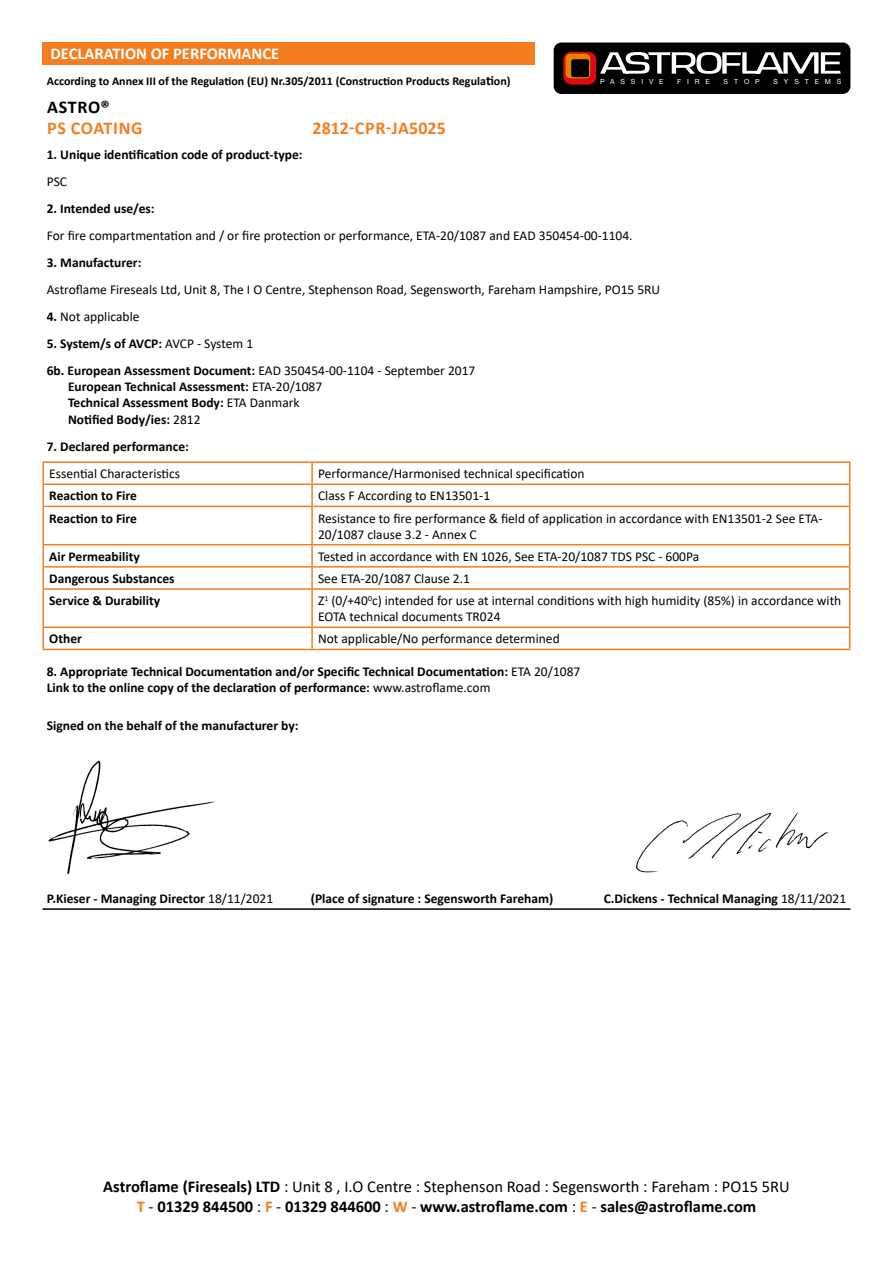
<style>
.page{position:relative;width:893px;height:1263px;background:#fff}
.page>*{position:absolute;margin:0;border:0;box-sizing:border-box;transform-origin:0 0}
.t1{font:700 18px "Calibri";color:#f47d20}
.t2{font:700 18px "Calibri";letter-spacing:.04em;color:#f47d20}
.t3{font:700 18px "Calibri";letter-spacing:.035em;color:#000}
.t4{font:700 16.5px/19.8px "Calibri";color:#000;text-align:center}
.t5{font:700 16.5px "Calibri";color:#fff}
.t6{font:700 13.5px/16.2px "Calibri";color:#000}
.t7{font:13.5px/16.2px "Calibri";color:#000}
.t8{font:700 12px "Calibri";color:#000}
.t9{font:7.05px "Helvetica Neue";letter-spacing:.84em;color:#fff}
.s1{font-size:13.5px}
.s2{font-weight:700}
.s3{font-weight:400}
.s4{color:#f47d20}
</style>
<div class="page">
<div style="left:554px;top:43px;width:296px;height:51px;background:#000;border-radius:8px"></div>
<svg style="left:563px;top:52px;width:278px;height:33px"></svg>
<div style="left:43px;top:43px;width:492px;height:22px;background:#f47d20"></div>
<img style="left:636px;top:812px;width:193px;height:61px">
<img style="left:48px;top:760px;width:168px;height:115px">
<hr style="left:43px;top:908px;width:807px;height:2px;background:#000">
<hr style="left:43px;top:461px;width:269px;height:2px;background:#f47d20">
<hr style="left:312px;top:461px;width:538px;height:2px;background:#f47d20">
<hr style="left:311px;top:463px;width:2px;height:20px;background:#f47d20">
<hr style="left:43px;top:483px;width:269px;height:2px;background:#f47d20">
<svg style="left:43px;top:463px;width:1px;height:43px"></svg>
<hr style="left:312px;top:483px;width:538px;height:2px;background:#f47d20">
<hr style="left:311px;top:485px;width:2px;height:21px;background:#f47d20">
<svg style="left:849px;top:463px;width:1px;height:43px"></svg>
<hr style="left:43px;top:506px;width:269px;height:1px;background:#f47d20">
<hr style="left:43px;top:507px;width:1px;height:37px;background:#f47d20">
<hr style="left:312px;top:506px;width:538px;height:1px;background:#f47d20">
<hr style="left:311px;top:507px;width:2px;height:37px;background:#f47d20">
<hr style="left:849px;top:507px;width:1px;height:37px;background:#f47d20">
<hr style="left:43px;top:544px;width:269px;height:1px;background:#f47d20">
<hr style="left:312px;top:544px;width:538px;height:1px;background:#f47d20">
<hr style="left:311px;top:545px;width:2px;height:21px;background:#f47d20">
<hr style="left:43px;top:566px;width:269px;height:2px;background:#f47d20">
<svg style="left:43px;top:545px;width:1px;height:43px"></svg>
<hr style="left:312px;top:566px;width:538px;height:2px;background:#f47d20">
<hr style="left:311px;top:568px;width:2px;height:20px;background:#f47d20">
<svg style="left:849px;top:545px;width:1px;height:43px"></svg>
<hr style="left:43px;top:588px;width:269px;height:2px;background:#f47d20">
<hr style="left:43px;top:590px;width:1px;height:36px;background:#f47d20">
<hr style="left:312px;top:588px;width:538px;height:2px;background:#f47d20">
<hr style="left:311px;top:590px;width:2px;height:36px;background:#f47d20">
<hr style="left:849px;top:590px;width:1px;height:36px;background:#f47d20">
<hr style="left:43px;top:626px;width:269px;height:2px;background:#f47d20">
<svg style="left:43px;top:628px;width:1px;height:21px"></svg>
<hr style="left:312px;top:626px;width:538px;height:2px;background:#f47d20">
<hr style="left:311px;top:628px;width:2px;height:21px;background:#f47d20">
<svg style="left:849px;top:628px;width:1px;height:21px"></svg>
<hr style="left:43px;top:649px;width:269px;height:1px;background:#f47d20">
<hr style="left:312px;top:649px;width:538px;height:1px;background:#f47d20">
<p class="t5" style="left:51px;top:42px;width:230px">DECLARATION OF PERFORMANCE</p>
<p class="t8" style="left:47px;top:72px;width:465px">According to Annex III of the Regulation (EU) Nr.305/2011 (Construction Products Regula<span class="s1">ti</span>on)</p>
<h1 class="t3" style="left:47px;top:94px;width:64px">ASTRO®</h1>
<h1 class="t2" style="left:47px;top:115px;width:97px">PS COATING</h1>
<h1 class="t1" style="left:313px;top:115px;width:135px">2812-CPR-JA5025</h1>
<p class="t9" style="left:600px;top:77px;width:65px">PASSIVE</p>
<p class="t9" style="left:677px;top:77px;width:34px">FIRE</p>
<p class="t9" style="left:724px;top:77px;width:38px">STOP</p>
<p class="t9" style="left:773px;top:77px;width:69px">SYSTEMS</p>
<p class="t6" style="left:47px;top:146px;width:257px">1. Unique identification code of product-type:</p>
<p class="t7" style="left:47px;top:173px;width:22px">PSC</p>
<p class="t6" style="left:47px;top:200px;width:109px">2. Intended use/es:</p>
<p class="t7" style="left:47px;top:227px;width:587px">For fire compartmentation and / or fire protection or performance, ETA-20/1087 and EAD 350454-00-1104.</p>
<p class="t6" style="left:47px;top:254px;width:96px">3. Manufacturer:</p>
<p class="t7" style="left:47px;top:281px;width:615px">Astroflame Fireseals Ltd, Unit 8, The I O Centre, Stephenson Road, Segensworth, Fareham Hampshire, PO15 5RU</p>
<p class="t7" style="left:47px;top:308px;width:94px"><span class="s2">4.</span> Not applicable</p>
<p class="t6" style="left:47px;top:330px;width:430px;line-height:27px">5. System/s of AVCP: <span class="s3">AVCP - System 1<br></span>6b. European Assessment Document: <span class="s3">EAD 350454-00-1104 - September 2017</span></p>
<p class="t6" style="left:68px;top:378px;width:256px">European Technical Assessment: <span class="s3">ETA-20/1087<br></span>Technical Assessment Body: <span class="s3">ETA Danmark<br></span>Notified Body/ies: <span class="s3">2812</span></p>
<p class="t6" style="left:47px;top:438px;width:144px">7. Declared performance:</p>
<p class="t7" style="left:49px;top:465px;width:132px">Essential Characteristics</p>
<p class="t7" style="left:318px;top:465px;width:268px">Performance/Harmonised technical specification</p>
<p class="t6" style="left:49px;top:488px;width:89px">Reaction to Fire</p>
<p class="t7" style="left:318px;top:487px;width:174px">Class F According to EN13501-1</p>
<p class="t6" style="left:49px;top:510px;width:89px">Reaction to Fire</p>
<p class="t7" style="left:318px;top:510px;width:506px">Resistance to fire performance &amp; field of application in accordance with EN13501-2 See ETA-<br>20/1087 clause 3.2 - Annex C</p>
<p class="t6" style="left:49px;top:548px;width:92px">Air Permeability</p>
<p class="t7" style="left:318px;top:548px;width:383px">Tested in accordance with EN 1026, See ETA-20/1087 TDS PSC - 600Pa</p>
<p class="t6" style="left:49px;top:570px;width:127px">Dangerous Substances</p>
<p class="t7" style="left:318px;top:570px;width:153px">See ETA-20/1087 Clause 2.1</p>
<p class="t6" style="left:49px;top:592px;width:113px">Service &amp; Durability</p>
<p class="t7" style="left:318px;top:592px;width:525px">Z<sup>1</sup> (0/+40<sup>0</sup>c) intended for use at internal conditions with high humidity (85%) in accordance with<br>EOTA technical documents TR024</p>
<p class="t6" style="left:49px;top:631px;width:34px">Other</p>
<p class="t7" style="left:318px;top:630px;width:243px">Not applicable/No performance determined</p>
<p class="t6" style="left:47px;top:663px;width:535px">8. Appropriate Technical Documentation and/or Specific Technical Documentation: <span class="s3">ETA 20/1087<br></span>Link to the online copy of the declaration of performance: <span class="s3">www.astroflame.com</span></p>
<p class="t6" style="left:47px;top:717px;width:253px">Signed on the behalf of the manufacturer by:</p>
<p class="t6" style="left:47px;top:890px;width:228px">P.Kieser - Managing Director <span class="s3">18/11/2021</span></p>
<p class="t6" style="left:311px;top:890px;width:244px">(Place of signature : Segensworth Fareham)</p>
<p class="t6" style="left:604px;top:890px;width:244px">C.Dickens - Technical Managing <span class="s3">18/11/2021</span></p>
<p class="t4" style="left:103px;top:1176px;width:688px">Astroflame (Fireseals) LTD <span class="s3">: Unit 8 , I.O Centre : Stephenson Road : Segensworth : Fareham : PO15 5RU<br></span><span class="s4">T</span> <span class="s3">-</span> 01329 844500 <span class="s3">:</span> <span class="s4">F</span> <span class="s3">-</span> 01329 844600 <span class="s3">:</span> <span class="s4">W</span> <span class="s3">-</span> www.astroflame.com <span class="s3">:</span> <span class="s4">E</span> <span class="s3">-</span> sales@astroflame.com</p>
</div>
